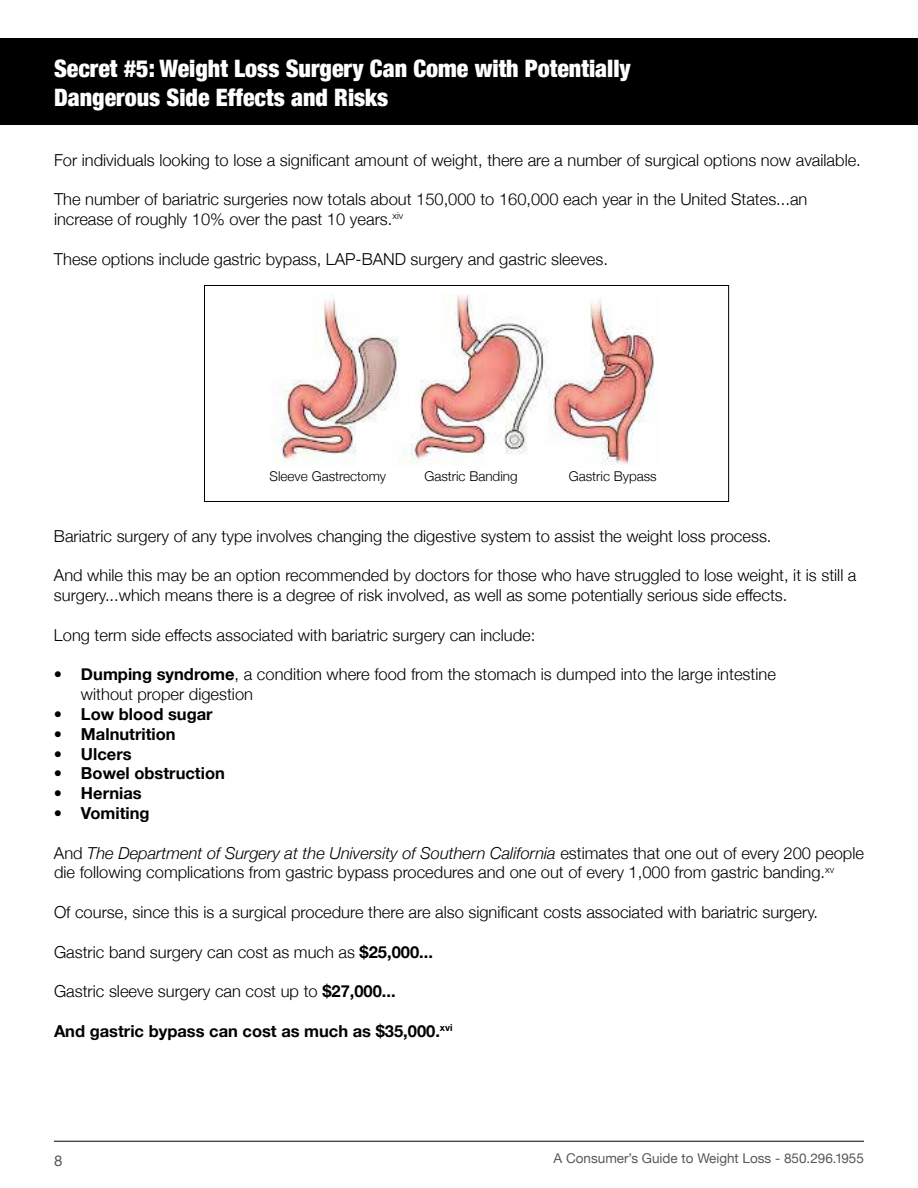
<style>
.page{position:relative;width:918px;height:1188px;background:#fff}
.page>*{position:absolute;margin:0;border:0;box-sizing:border-box;transform-origin:0 0}
.t1{font:900 condensed 24px/28.8px "Helvetica Neue";color:#fff}
.t2{font:300 16.5px/19.8px "Helvetica Neue";color:#000}
.t3{font:700 16.5px "Helvetica Neue";color:#000}
.t4{font:15px "Helvetica Neue";color:#58595b}
.t5{font:300 13.5px "Helvetica Neue";color:#000}
.t6{font:13.5px "Helvetica Neue";color:#58595b}
.s1{font-weight:700}
.s2{font-weight:300}
.s3{font-style:italic}
</style>
<div class="page">
<div style="left:0;top:38px;width:918px;height:87px;background:#000"></div>
<img style="left:271px;top:294px;width:384px;height:171px">
<div style="left:204px;top:285px;width:525px;height:217px;border:1px solid #000"></div>
<hr style="left:54px;top:1141px;width:810px;height:1px;background:#000">
<h1 class="t1" style="left:54px;top:56px;width:578px">Secret #5: Weight Loss Surgery Can Come with Potentially<br>Dangerous Side Effects and Risks</h1>
<p class="t2" style="left:54px;top:149px;width:808px">For individuals looking to lose a significant amount of weight, there are a number of surgical options now available.</p>
<p class="t2" style="left:54px;top:188px;width:755px">The number of bariatric surgeries now totals about 150,000 to 160,000 each year in the United States...an increase of roughly 10% over the past 10 years.<sup>xiv</sup></p>
<p class="t2" style="left:54px;top:248px;width:556px">These options include gastric bypass, LAP-BAND surgery and gastric sleeves.</p>
<p class="t5" style="left:270px;top:470px;width:118px">Sleeve Gastrectomy</p>
<p class="t5" style="left:424px;top:470px;width:95px">Gastric Banding</p>
<p class="t5" style="left:569px;top:470px;width:90px">Gastric Bypass</p>
<p class="t2" style="left:54px;top:527px;width:719px">Bariatric surgery of any type involves changing the digestive system to assist the weight loss process.</p>
<p class="t2" style="left:54px;top:566px;width:804px">And while this may be an option recommended by doctors for those who have struggled to lose weight, it is still a surgery...which means there is a degree of risk involved, as well as some potentially serious side effects.</p>
<p class="t2" style="left:54px;top:624px;width:483px">Long term side effects associated with bariatric surgery can include:</p>
<p class="t2" style="left:81px;top:665px;width:696px;text-indent:-27px">• <span class="s1">Dumping syndrome</span>, a condition where food from the stomach is dumped into the large intestine without proper digestion</p>
<p class="t3" style="left:54px;top:707px;width:160px"><span class="s2">•</span> Low blood sugar</p>
<p class="t3" style="left:54px;top:726px;width:123px"><span class="s2">•</span> Malnutrition</p>
<p class="t3" style="left:54px;top:746px;width:79px"><span class="s2">•</span> Ulcers</p>
<p class="t3" style="left:54px;top:766px;width:172px"><span class="s2">•</span> Bowel obstruction</p>
<p class="t3" style="left:54px;top:786px;width:89px"><span class="s2">•</span> Hernias</p>
<p class="t3" style="left:54px;top:806px;width:97px"><span class="s2">•</span> Vomiting</p>
<p class="t2" style="left:54px;top:844px;width:811px">And <span class="s3">The Department of Surgery at the University of Southern California</span> estimates that one out of every 200 people die following complications from gastric bypass procedures and one out of every 1,000 from gastric banding.<sup>xv</sup></p>
<p class="t2" style="left:54px;top:901px;width:766px">Of course, since this is a surgical procedure there are also significant costs associated with bariatric surgery.</p>
<p class="t2" style="left:54px;top:943px;width:381px">Gastric band surgery can cost as much as <span class="s1">$25,000...</span></p>
<p class="t2" style="left:54px;top:982px;width:343px">Gastric sleeve surgery can cost up to <span class="s1">$27,000...</span></p>
<p class="t3" style="left:54px;top:1023px;width:400px">And gastric bypass can cost as much as $35,000.<sup>xvi</sup></p>
<p class="t4" style="left:54px;top:1152px;width:10px">8</p>
<p class="t6" style="left:554px;top:1153px;width:312px">A Consumer’s Guide to Weight Loss - 850.296.1955</p>
</div>
